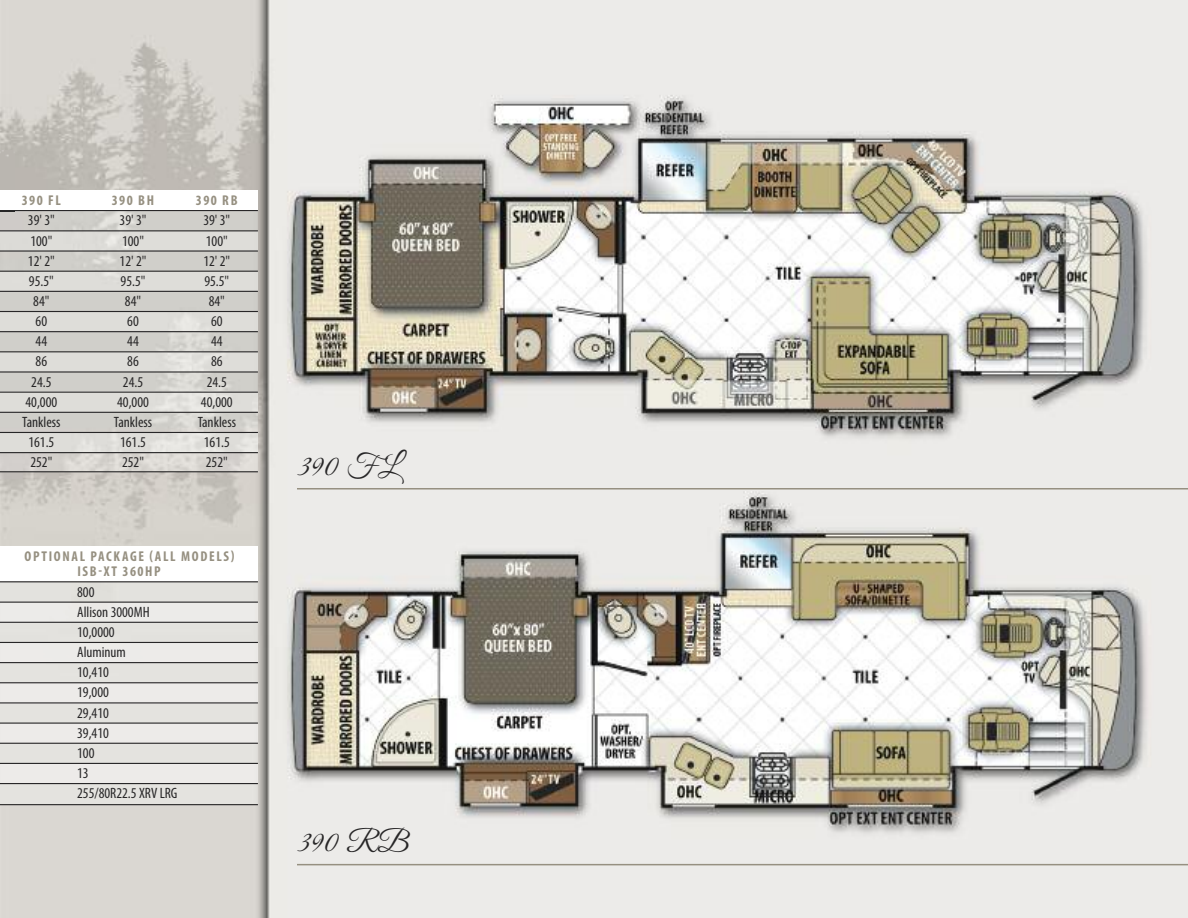
<style>
.page{position:relative;width:1188px;height:918px;background:#fff}
.page>*{position:absolute;margin:0;border:0;box-sizing:border-box;transform-origin:0 0}
.t1{font:30px "Great Vibes";color:#272627}
.t2{font:condensed 15px/20.1px "Myriad Pro";color:#272627}
.t3{font:700 condensed 14.25px/15px "Myriad Pro";letter-spacing:.12em;color:#969081}
</style>
<div class="page">
<img style="left:0;top:0;width:1188px;height:918px">
<hr style="left:297px;top:488px;width:891px;height:2px;background:#969081">
<hr style="left:297px;top:864px;width:891px;height:1px;background:#969081">
<div style="left:0;top:547px;width:258px;height:34px;background:#fff"></div>
<div style="left:0;top:582px;width:258px;height:222px;background:#e4e3df"></div>
<div style="left:0;top:603px;width:258px;height:19px;background:#ecebe9"></div>
<div style="left:0;top:643px;width:258px;height:19px;background:#ecebe9"></div>
<div style="left:0;top:683px;width:258px;height:19px;background:#edebe9"></div>
<div style="left:0;top:724px;width:258px;height:19px;background:#edebe9"></div>
<div style="left:0;top:764px;width:258px;height:19px;background:#edebe9"></div>
<img style="left:0;top:211px;width:258px;height:260px">
<img style="left:0;top:231px;width:258px;height:19px">
<div style="left:0;top:272px;width:258px;height:19px;background:#deddd9"></div>
<img style="left:0;top:312px;width:258px;height:19px">
<img style="left:0;top:352px;width:258px;height:19px">
<img style="left:0;top:393px;width:258px;height:19px">
<img style="left:0;top:433px;width:258px;height:19px">
<hr style="left:0;top:230px;width:258px;height:1px;background:#272627">
<hr style="left:0;top:250px;width:258px;height:2px;background:#272627">
<hr style="left:0;top:271px;width:258px;height:1px;background:#272627">
<hr style="left:0;top:291px;width:258px;height:1px;background:#272627">
<hr style="left:0;top:311px;width:258px;height:1px;background:#272627">
<hr style="left:0;top:331px;width:258px;height:1px;background:#272627">
<hr style="left:0;top:351px;width:258px;height:1px;background:#272627">
<hr style="left:0;top:371px;width:258px;height:2px;background:#272627">
<hr style="left:0;top:392px;width:258px;height:1px;background:#272627">
<hr style="left:0;top:412px;width:258px;height:1px;background:#272627">
<hr style="left:0;top:432px;width:258px;height:1px;background:#272627">
<hr style="left:0;top:452px;width:258px;height:1px;background:#272627">
<hr style="left:0;top:471px;width:258px;height:1px;background:#272627">
<img style="left:0;top:151px;width:14px;height:39px">
<img style="left:0;top:211px;width:14px;height:3px">
<svg style="left:0;top:190px;width:258px;height:21px"></svg>
<hr style="left:0;top:581px;width:258px;height:1px;background:#272627">
<hr style="left:0;top:602px;width:258px;height:1px;background:#272627">
<hr style="left:0;top:622px;width:258px;height:1px;background:#272627">
<hr style="left:0;top:642px;width:258px;height:1px;background:#272627">
<hr style="left:0;top:662px;width:258px;height:1px;background:#272627">
<hr style="left:0;top:682px;width:258px;height:1px;background:#272627">
<hr style="left:0;top:702px;width:258px;height:1px;background:#272627">
<hr style="left:0;top:723px;width:258px;height:1px;background:#272627">
<hr style="left:0;top:743px;width:258px;height:1px;background:#272627">
<hr style="left:0;top:763px;width:258px;height:1px;background:#272627">
<hr style="left:0;top:783px;width:258px;height:1px;background:#272627">
<hr style="left:0;top:804px;width:258px;height:1px;background:#272627">
<p class="t3" style="left:22px;top:194px;width:41px">390 FL</p>
<p class="t3" style="left:112px;top:194px;width:44px">390 BH</p>
<p class="t3" style="left:196px;top:194px;width:43px">390 RB</p>
<p class="t2" style="left:28px;top:212px;width:28px">39' 3"</p>
<p class="t2" style="left:120px;top:212px;width:28px">39' 3"</p>
<p class="t2" style="left:203px;top:212px;width:28px">39' 3"</p>
<p class="t2" style="left:30px;top:232px;width:23px">100"</p>
<p class="t2" style="left:122px;top:232px;width:23px">100"</p>
<p class="t2" style="left:206px;top:232px;width:23px">100"</p>
<p class="t2" style="left:28px;top:252px;width:28px">12' 2"</p>
<p class="t2" style="left:120px;top:252px;width:28px">12' 2"</p>
<p class="t2" style="left:203px;top:252px;width:28px">12' 2"</p>
<p class="t2" style="left:29px;top:272px;width:26px">95.5"</p>
<p class="t2" style="left:121px;top:272px;width:26px">95.5"</p>
<p class="t2" style="left:204px;top:272px;width:26px">95.5"</p>
<p class="t2" style="left:33px;top:292px;width:18px">84"</p>
<p class="t2" style="left:125px;top:292px;width:18px">84"</p>
<p class="t2" style="left:209px;top:292px;width:18px">84"</p>
<p class="t2" style="left:36px;top:312px;width:13px">60</p>
<p class="t2" style="left:127px;top:312px;width:13px">60</p>
<p class="t2" style="left:211px;top:312px;width:13px">60</p>
<p class="t2" style="left:36px;top:333px;width:13px">44</p>
<p class="t2" style="left:127px;top:333px;width:13px">44</p>
<p class="t2" style="left:211px;top:333px;width:13px">44</p>
<p class="t2" style="left:36px;top:353px;width:13px">86</p>
<p class="t2" style="left:127px;top:353px;width:13px">86</p>
<p class="t2" style="left:211px;top:353px;width:13px">86</p>
<p class="t2" style="left:31px;top:373px;width:22px">24.5</p>
<p class="t2" style="left:123px;top:373px;width:22px">24.5</p>
<p class="t2" style="left:207px;top:373px;width:22px">24.5</p>
<p class="t2" style="left:25px;top:393px;width:33px">40,000</p>
<p class="t2" style="left:117px;top:393px;width:33px">40,000</p>
<p class="t2" style="left:201px;top:393px;width:33px">40,000</p>
<p class="t2" style="left:22px;top:413px;width:40px">Tankless</p>
<p class="t2" style="left:114px;top:413px;width:40px">Tankless</p>
<p class="t2" style="left:198px;top:413px;width:40px">Tankless</p>
<p class="t2" style="left:28px;top:433px;width:28px">161.5</p>
<p class="t2" style="left:120px;top:433px;width:28px">161.5</p>
<p class="t2" style="left:204px;top:433px;width:28px">161.5</p>
<p class="t2" style="left:30px;top:454px;width:23px">252"</p>
<p class="t2" style="left:122px;top:454px;width:23px">252"</p>
<p class="t2" style="left:206px;top:454px;width:23px">252"</p>
<p class="t3" style="left:77px;top:550px;width:159px;text-indent:-53px">OPTIONAL PACKAGE (ALL MODELS)<br>ISB-XT 360HP</p>
<p class="t2" style="left:77px;top:583px;width:102px">800<br>Allison 3000MH<br>10,0000<br>Aluminum<br>10,410<br>19,000<br>29,410<br>39,410<br>100<br>13<br>255/80R22.5 XRV LRG</p>
<h1 class="t1" style="left:297px;top:447px;width:104px">390 FL</h1>
<h1 class="t1" style="left:297px;top:823px;width:113px">390 RB</h1>
</div>
